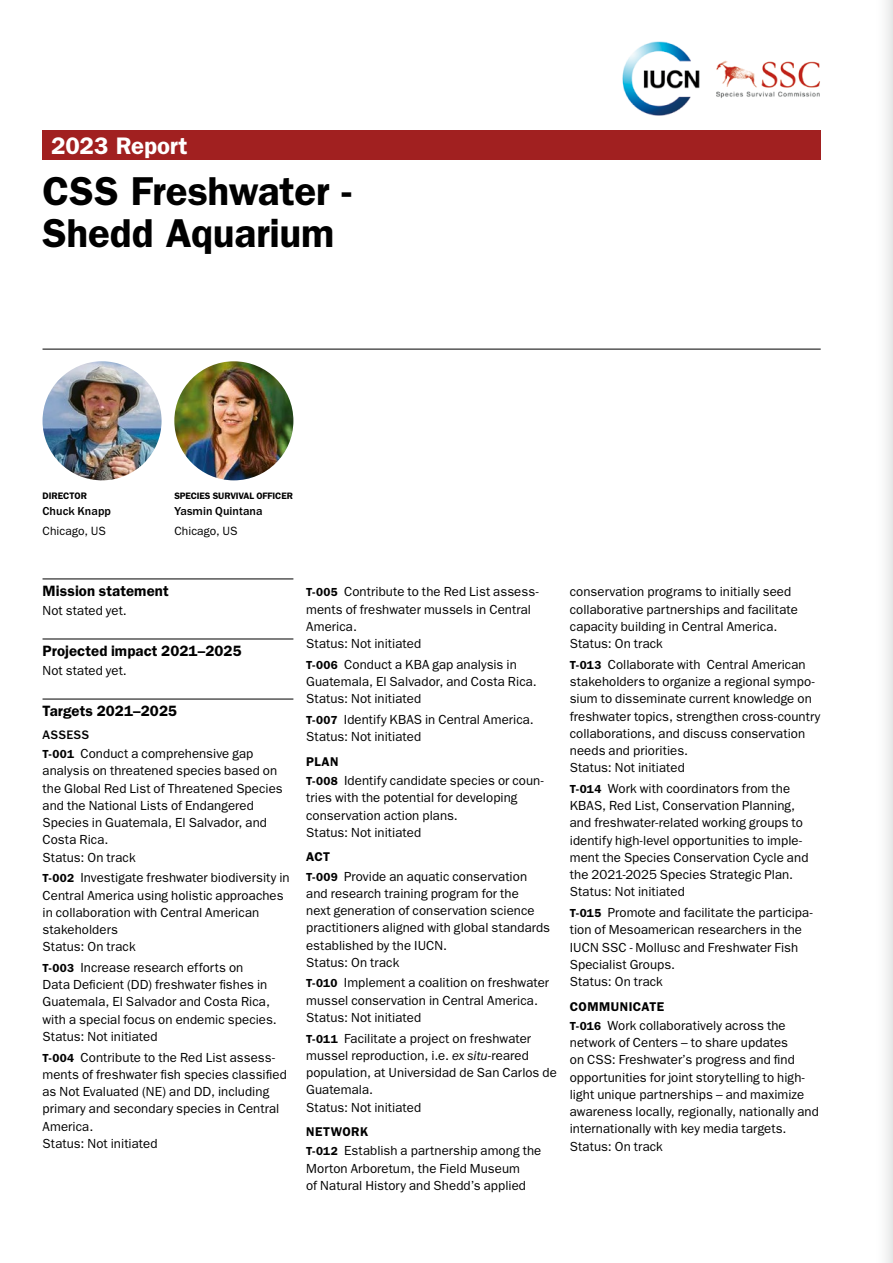
<style>
.page{position:relative;width:893px;height:1263px;background:#fff}
.page>*{position:absolute;margin:0;border:0;box-sizing:border-box;transform-origin:0 0}
.t1{font:600 40.5px/42px "ITC Franklin Gothic Std";letter-spacing:-.005em;color:#000}
.t2{font:600 24px "ITC Franklin Gothic Std";letter-spacing:-.005em;color:#fff}
.t3{font:600 15px "ITC Franklin Gothic Std";letter-spacing:.005em;color:#000}
.t4{font:13.2px/17.2px "ITC Franklin Gothic Std";letter-spacing:.005em;color:#000}
.t5{font:600 12.75px "ITC Franklin Gothic Std";letter-spacing:.035em;color:#000}
.t6{font:500 12.75px "ITC Franklin Gothic Std";letter-spacing:.045em;color:#000}
.t7{font:500 12px "ITC Franklin Gothic Std";letter-spacing:.005em;color:#000}
.t8{font:12px "ITC Franklin Gothic Std";letter-spacing:.01em;color:#000}
.t9{font:600 9.45px "ITC Franklin Gothic Std";color:#000}
.t10{font:600 9.3px "ITC Franklin Gothic Std";letter-spacing:-.01em;color:#000}
.s1{font-weight:600;font-size:11.7px}
.s2{font-style:italic}
</style>
<div class="page">
<div style="left:872px;top:0;width:21px;height:1263px;background:linear-gradient(to bottom,#f7f8f8,#f7f8f8)"></div>
<hr style="left:892px;top:0;width:1px;height:1263px;background:#e5e6e6">
<hr style="left:43px;top:579px;width:250px;height:1px;background:#000">
<hr style="left:43px;top:639px;width:250px;height:1px;background:#000">
<hr style="left:43px;top:699px;width:250px;height:1px;background:#000">
<div style="left:43px;top:131px;width:778px;height:29px;background:#a12020"></div>
<img style="left:622px;top:41px;width:198px;height:75px">
<hr style="left:43px;top:349px;width:778px;height:1px;background:#000">
<img style="left:43px;top:361px;width:119px;height:119px;border-radius:60px">
<img style="left:174px;top:361px;width:119px;height:119px;border-radius:60px">
<h2 class="t2" style="left:51px;top:131px;width:138px">2023 Report</h2>
<h1 class="t1" style="left:43px;top:170px;width:310px">CSS Freshwater -<br>Shedd Aquarium</h1>
<p class="t9" style="left:43px;top:490px;width:46px">DIRECTOR</p>
<p class="t7" style="left:43px;top:504px;width:70px">Chuck Knapp</p>
<p class="t8" style="left:43px;top:524px;width:65px">Chicago, US</p>
<p class="t10" style="left:174px;top:490px;width:120px">SPECIES SURVIVAL OFFICER</p>
<p class="t7" style="left:174px;top:504px;width:90px">Yasmin Quintana</p>
<p class="t8" style="left:174px;top:524px;width:65px">Chicago, US</p>
<p class="t3" style="left:43px;top:582px;width:128px">Mission statement</p>
<p class="t4" style="left:43px;top:602px;width:86px">Not stated yet.</p>
<p class="t3" style="left:43px;top:642px;width:201px">Projected impact 2021–2025</p>
<p class="t4" style="left:43px;top:662px;width:86px">Not stated yet.</p>
<p class="t3" style="left:43px;top:702px;width:136px">Targets 2021–2025</p>
<p class="t6" style="left:43px;top:727px;width:48px">ASSESS</p>
<p class="t4" style="left:43px;top:745px;width:242px"><span class="s1">T-001</span> Conduct a comprehensive gap analysis on threatened species based on the Global Red List of Threatened Species and the National Lists of Endangered<br>Species in Guatemala, El Salvador, and<br>Costa Rica.<br>Status: On track</p>
<p class="t4" style="left:43px;top:869px;width:249px"><span class="s1">T-002</span> Investigate freshwater biodiversity in<br>Central America using holistic approaches in collaboration with Central American stakeholders<br>Status: On track</p>
<p class="t4" style="left:43px;top:959px;width:236px"><span class="s1">T-003</span> Increase research efforts on<br>Data Deficient (DD) freshwater fishes in Guatemala, El Salvador and Costa Rica, with a special focus on endemic species.<br>Status: Not initiated</p>
<p class="t4" style="left:43px;top:1048px;width:246px"><span class="s1">T-004</span> Contribute to the Red List assess&shy;ments of freshwater fish species classified as Not Evaluated (NE) and DD, including primary and secondary species in Central<br>America.<br>Status: Not initiated</p>
<p class="t4" style="left:306px;top:583px;width:234px"><span class="s1">T-005</span> Contribute to the Red List assess&shy;ments of freshwater mussels in Central<br>America.<br>Status: Not initiated</p>
<p class="t4" style="left:306px;top:656px;width:232px"><span class="s1">T-006</span> Conduct a KBA gap analysis in<br>Guatemala, El Salvador, and Costa Rica.<br>Status: Not initiated</p>
<p class="t4" style="left:306px;top:711px;width:229px"><span class="s1">T-007</span> Identify KBAS in Central America.<br>Status: Not initiated</p>
<p class="t5" style="left:306px;top:754px;width:34px">PLAN</p>
<p class="t4" style="left:306px;top:772px;width:239px"><span class="s1">T-008</span> Identify candidate species or coun&shy;tries with the potential for developing conservation action plans.<br>Status: Not initiated</p>
<p class="t5" style="left:306px;top:849px;width:26px">ACT</p>
<p class="t4" style="left:306px;top:867px;width:245px"><span class="s1">T-009</span> Provide an aquatic conservation and research training program for the<br>next generation of conservation science practitioners aligned with global standards established by the IUCN.<br>Status: On track</p>
<p class="t4" style="left:306px;top:974px;width:244px"><span class="s1">T-010</span> Implement a coalition on freshwater mussel conservation in Central America.<br>Status: Not initiated</p>
<p class="t4" style="left:306px;top:1029px;width:252px"><span class="s1">T-011</span> Facilitate a project on freshwater mussel reproduction, i.e. <span class="s2">ex situ</span>-reared population, at Universidad de San Carlos de<br>Guatemala.<br>Status: Not initiated</p>
<p class="t5" style="left:306px;top:1124px;width:64px">NETWORK</p>
<p class="t4" style="left:306px;top:1142px;width:237px"><span class="s1">T-012</span> Establish a partnership among the<br>Morton Arboretum, the Field Museum<br>of Natural History and Shedd’s applied</p>
<p class="t4" style="left:570px;top:583px;width:230px">conservation programs to initially seed collaborative partnerships and facilitate capacity building in Central America.<br>Status: On track</p>
<p class="t4" style="left:570px;top:656px;width:252px"><span class="s1">T-013</span> Collaborate with Central American stakeholders to organize a regional sympo&shy;sium to disseminate current knowledge on freshwater topics, strengthen cross-country collaborations, and discuss conservation needs and priorities.<br>Status: Not initiated</p>
<p class="t4" style="left:570px;top:780px;width:240px"><span class="s1">T-014</span> Work with coordinators from the KBAS, Red List, Conservation Planning, and freshwater-related working groups to identify high-level opportunities to imple&shy;ment the Species Conservation Cycle and the 2021-2025 Species Strategic Plan.<br>Status: Not initiated</p>
<p class="t4" style="left:570px;top:904px;width:244px"><span class="s1">T-015</span> Promote and facilitate the participa&shy;tion of Mesoamerican researchers in the<br>IUCN SSC - Mollusc and Freshwater Fish<br>Specialist Groups.<br>Status: On track</p>
<p class="t5" style="left:570px;top:999px;width:96px">COMMUNICATE</p>
<p class="t4" style="left:570px;top:1017px;width:251px"><span class="s1">T-016</span> Work collaboratively across the network of Centers – to share updates<br>on CSS: Freshwater’s progress and find opportunities for joint storytelling to high&shy;light unique partnerships – and maximize awareness locally, regionally, nationally and internationally with key media targets.<br>Status: On track</p>
</div>
